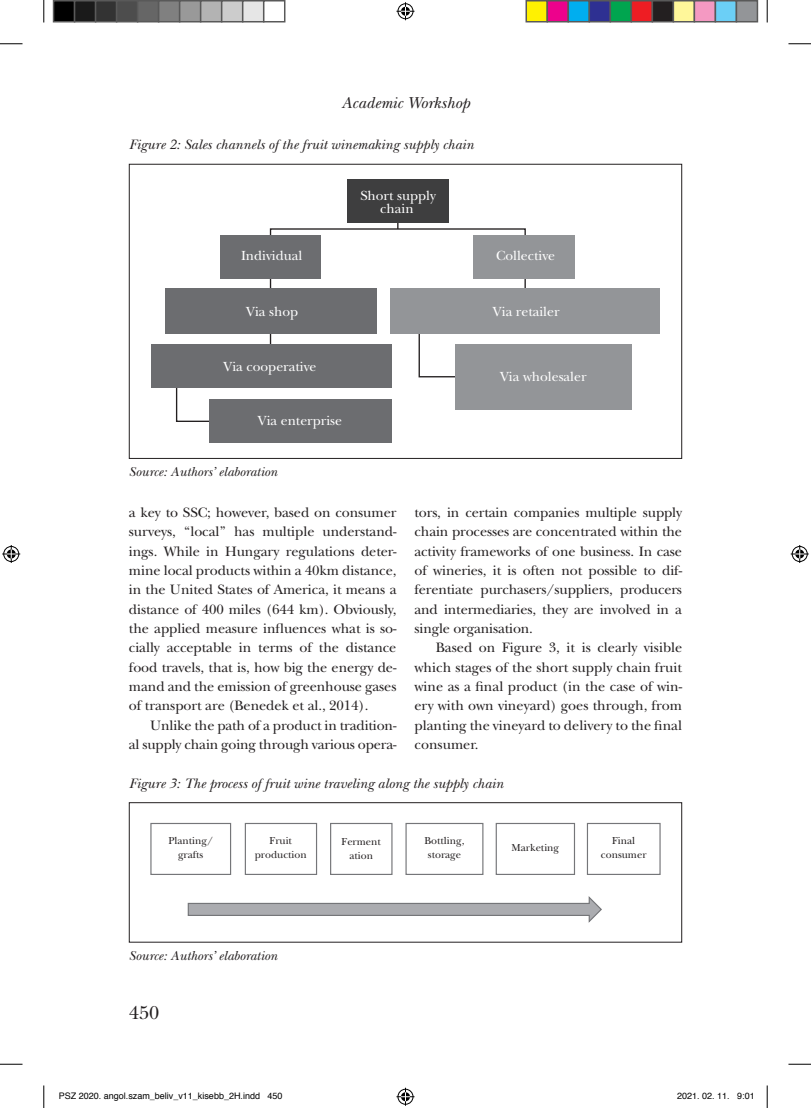
<style>
.page{position:relative;width:811px;height:1108px;background:#fff}
.page>*{position:absolute;margin:0;border:0;box-sizing:border-box;transform-origin:0 0}
.t1{font:19.5px "New Baskerville ITC Pro";color:#231f20}
.t2{font:italic 16.5px "New Baskerville ITC Pro";color:#231f20}
.t3{font:14.25px/19.4px "New Baskerville ITC Pro";letter-spacing:-.005em;color:#231f20;text-align:justify}
.t4{font:italic 14.25px "New Baskerville ITC Pro";color:#231f20}
.t5{font:13.8px/13.5px "New Baskerville ITC Pro";color:#fff;text-align:center}
.t6{font:italic 13.5px "New Baskerville ITC Pro";color:#231f20}
.t7{font:10.5px/13.6px "New Baskerville ITC Pro";color:#231f20;text-align:center}
.t8{font:9px "Helvetica";color:#000}
</style>
<div class="page">
<svg style="left:175px;top:388px;width:34px;height:34px"></svg>
<svg style="left:269px;top:215px;width:257px;height:163px"></svg>
<div style="left:347px;top:179px;width:101px;height:44px;background:#3e3e3f"></div>
<div style="left:220px;top:235px;width:100px;height:44px;background:#6c6d70"></div>
<div style="left:165px;top:289px;width:211px;height:45px;background:#6c6d70"></div>
<div style="left:151px;top:344px;width:240px;height:44px;background:#6c6d70"></div>
<div style="left:209px;top:399px;width:182px;height:44px;background:#6c6d70"></div>
<div style="left:473px;top:235px;width:102px;height:44px;background:#939598"></div>
<div style="left:390px;top:289px;width:270px;height:45px;background:#939598"></div>
<div style="left:455px;top:344px;width:177px;height:65px;background:#939598"></div>
<div style="left:129px;top:164px;width:553px;height:295px;border:1px solid #231f20"></div>
<svg style="left:187px;top:896px;width:415px;height:27px"></svg>
<div style="left:150px;top:823px;width:81px;height:52px;border:1px solid #757679"></div>
<div style="left:245px;top:823px;width:72px;height:52px;border:1px solid #757679"></div>
<div style="left:330px;top:823px;width:62px;height:52px;border:1px solid #757679"></div>
<div style="left:405px;top:823px;width:78px;height:52px;border:1px solid #757679"></div>
<div style="left:495px;top:823px;width:80px;height:52px;border:1px solid #757679"></div>
<div style="left:586px;top:823px;width:74px;height:52px;border:1px solid #757679"></div>
<div style="left:129px;top:802px;width:553px;height:141px;border:1px solid #231f20"></div>
<svg style="left:0;top:44px;width:22px;height:1px"></svg>
<svg style="left:788px;top:44px;width:22px;height:1px"></svg>
<svg style="left:0;top:1064px;width:22px;height:1px"></svg>
<svg style="left:788px;top:1064px;width:22px;height:1px"></svg>
<svg style="left:44px;top:0;width:1px;height:22px"></svg>
<svg style="left:44px;top:1085px;width:1px;height:23px"></svg>
<svg style="left:766px;top:0;width:1px;height:22px"></svg>
<svg style="left:766px;top:1085px;width:1px;height:23px"></svg>
<svg style="left:396px;top:2px;width:18px;height:18px"></svg>
<svg style="left:396px;top:1088px;width:18px;height:18px"></svg>
<svg style="left:2px;top:545px;width:18px;height:18px"></svg>
<svg style="left:790px;top:545px;width:18px;height:18px"></svg>
<div style="left:54px;top:1px;width:21px;height:21px;background:#000"></div>
<div style="left:53px;top:0;width:22px;height:22px;border:2px solid #595959"></div>
<div style="left:75px;top:1px;width:21px;height:21px;background:#1a1a1a"></div>
<div style="left:74px;top:0;width:22px;height:22px;border:2px solid #595959"></div>
<div style="left:96px;top:1px;width:21px;height:21px;background:#333"></div>
<div style="left:95px;top:0;width:22px;height:22px;border:2px solid #595959"></div>
<div style="left:117px;top:1px;width:21px;height:21px;background:#4d4d4d"></div>
<div style="left:116px;top:0;width:22px;height:22px;border:2px solid #595959"></div>
<div style="left:138px;top:1px;width:21px;height:21px;background:#666"></div>
<div style="left:137px;top:0;width:22px;height:22px;border:2px solid #595959"></div>
<div style="left:159px;top:1px;width:21px;height:21px;background:#808080"></div>
<div style="left:158px;top:0;width:22px;height:22px;border:2px solid #595959"></div>
<div style="left:180px;top:1px;width:21px;height:21px;background:#999"></div>
<div style="left:179px;top:0;width:22px;height:22px;border:2px solid #595959"></div>
<div style="left:201px;top:1px;width:21px;height:21px;background:#b3b3b3"></div>
<div style="left:200px;top:0;width:22px;height:22px;border:2px solid #595959"></div>
<div style="left:222px;top:1px;width:21px;height:21px;background:#ccc"></div>
<div style="left:221px;top:0;width:22px;height:22px;border:2px solid #595959"></div>
<div style="left:243px;top:1px;width:21px;height:21px;background:#e6e6e6"></div>
<div style="left:242px;top:0;width:22px;height:22px;border:2px solid #595959"></div>
<div style="left:263px;top:0;width:22px;height:22px;border:2px solid #595959"></div>
<div style="left:526px;top:1px;width:21px;height:21px;background:#fff101"></div>
<div style="left:525px;top:0;width:23px;height:22px;border:2px solid #595959"></div>
<div style="left:547px;top:1px;width:21px;height:21px;background:#ed028c"></div>
<div style="left:546px;top:0;width:23px;height:22px;border:2px solid #595959"></div>
<div style="left:568px;top:1px;width:21px;height:21px;background:#00aeef"></div>
<div style="left:567px;top:0;width:23px;height:22px;border:2px solid #595959"></div>
<div style="left:589px;top:1px;width:21px;height:21px;background:#2e3092"></div>
<div style="left:588px;top:0;width:23px;height:22px;border:2px solid #595959"></div>
<div style="left:610px;top:1px;width:21px;height:21px;background:#00a54f"></div>
<div style="left:609px;top:0;width:23px;height:22px;border:2px solid #595959"></div>
<div style="left:631px;top:1px;width:21px;height:21px;background:#ee1d23"></div>
<div style="left:630px;top:0;width:23px;height:22px;border:2px solid #595959"></div>
<div style="left:652px;top:1px;width:21px;height:21px;background:#231f20"></div>
<div style="left:651px;top:0;width:23px;height:22px;border:2px solid #595959"></div>
<div style="left:673px;top:1px;width:21px;height:21px;background:#fff79a"></div>
<div style="left:672px;top:0;width:23px;height:22px;border:2px solid #595959"></div>
<div style="left:694px;top:1px;width:21px;height:21px;background:#f499c2"></div>
<div style="left:693px;top:0;width:23px;height:22px;border:2px solid #595959"></div>
<div style="left:715px;top:1px;width:21px;height:21px;background:#6bcff6"></div>
<div style="left:714px;top:0;width:23px;height:22px;border:2px solid #595959"></div>
<div style="left:736px;top:1px;width:21px;height:21px;background:#939598"></div>
<div style="left:735px;top:0;width:23px;height:22px;border:2px solid #595959"></div>
<p class="t2" style="left:341px;top:93px;width:130px">Academic Workshop</p>
<p class="t4" style="left:129px;top:136px;width:346px">Figure 2: Sales channels of the fruit winemaking supply chain</p>
<p class="t5" style="left:360px;top:189px;width:77px">Short supply chain</p>
<p class="t5" style="left:241px;top:249px;width:63px">Individual</p>
<p class="t5" style="left:496px;top:249px;width:61px">Collective</p>
<p class="t5" style="left:246px;top:305px;width:53px">Via shop</p>
<p class="t5" style="left:223px;top:360px;width:94px">Via cooperative</p>
<p class="t5" style="left:258px;top:414px;width:86px">Via enterprise</p>
<p class="t5" style="left:493px;top:305px;width:68px">Via retailer</p>
<p class="t5" style="left:500px;top:370px;width:88px">Via wholesaler</p>
<p class="t6" style="left:129px;top:464px;width:150px">Source: Authors’ elaboration</p>
<p class="t3" style="left:129px;top:503px;width:269px">a key to SSC; however, based on consumer surveys, “local” has multiple understand&shy;ings. While in Hungary regulations deter&shy;mine local products within a 40km distance, in the United States of America, it means a distance of 400 miles (644 km). Obviously, the applied measure influences what is so&shy;cially acceptable in terms of the distance food travels, that is, how big the energy de&shy;mand and the emission of greenhouse gases of transport are (Benedek et al., 2014).</p>
<p class="t3" style="left:129px;top:716px;width:269px;text-align:right">Unlike the path of a product in tradition-<br>al supply chain going through various opera-</p>
<p class="t3" style="left:414px;top:503px;width:269px">tors, in certain companies multiple supply chain processes are concentrated within the activity frameworks of one business. In case of wineries, it is often not possible to dif&shy;ferentiate purchasers/suppliers, producers and intermediaries, they are involved in a single organisation.</p>
<p class="t3" style="left:414px;top:638px;width:269px;text-indent:21px">Based on Figure 3, it is clearly visible which stages of the short supply chain fruit wine as a final product (in the case of win&shy;ery with own vineyard) goes through, from planting the vineyard to delivery to the final consumer.</p>
<p class="t4" style="left:129px;top:775px;width:376px">Figure 3: The process of fruit wine traveling along the supply chain</p>
<p class="t7" style="left:168px;top:834px;width:46px">Planting/ grafts</p>
<p class="t7" style="left:255px;top:834px;width:53px">Fruit production</p>
<p class="t7" style="left:341px;top:835px;width:41px">Ferment ation</p>
<p class="t7" style="left:424px;top:834px;width:41px">Bottling, storage</p>
<p class="t7" style="left:511px;top:841px;width:49px">Marketing</p>
<p class="t7" style="left:600px;top:834px;width:47px">Final consumer</p>
<p class="t6" style="left:129px;top:948px;width:150px">Source: Authors’ elaboration</p>
<h1 class="t1" style="left:129px;top:1001px;width:32px">450</h1>
<p class="t8" style="left:59px;top:1089px;width:225px">PSZ 2020. angol.szam_beliv_v11_kisebb_2H.indd 450</p>
<p class="t8" style="left:677px;top:1089px;width:79px">2021. 02. 11. 9:01</p>
</div>
